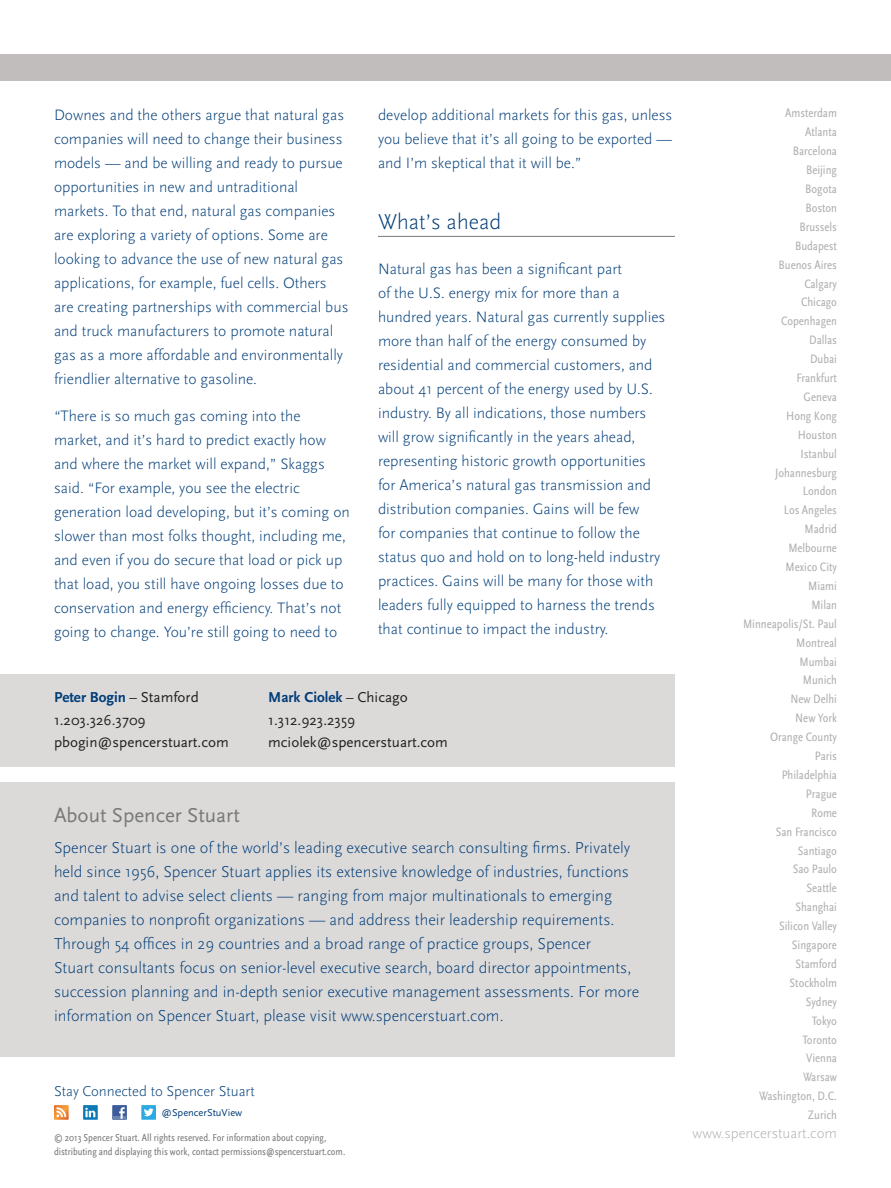
<style>
.page{position:relative;width:891px;height:1188px;background:#fff}
.page>*{position:absolute;margin:0;border:0;box-sizing:border-box;transform-origin:0 0}
.Body_Head{font:300 22.5px "Scala Sans";color:#003d78}
.Body_Sub-head_no_box{font:21px "Scala Sans";color:#787979}
.Body{font:300 16.5px/24px "Scala Sans";color:#003d78}
.Body-2{font:300 15.75px/24px "Scala Sans";color:#003d78}
.t1{font:15px/22.5px "Scala Sans";color:#231f20}
.t2{font:300 15px "Scala Sans";color:#003d78}
.t3{font:300 15px "Scala Sans";color:#b2b0af}
.t4{font:12.75px/18.9px "Scala Sans Regular Con";color:#b2b0af;text-align:right}
.t5{font:10.5px/13.5px "Scala Sans Regular Con";color:#787979}
.t6{font:10.5px "Scala Sans";color:#003d78}
.s1{font-weight:700;color:#003d78}
</style>
<div class="page">
<div style="left:0;top:54px;width:891px;height:27px;background:#c0bdbc"></div>
<div style="left:0;top:675px;width:675px;height:92px;background:#dcdad9"></div>
<div style="left:0;top:782px;width:675px;height:275px;background:#dcdad9"></div>
<div style="left:112px;top:1105px;width:15px;height:15px;background:#3b5b99"></div>
<svg style="left:113px;top:1107px;width:13px;height:12px"></svg>
<svg style="left:83px;top:1105px;width:15px;height:15px"></svg>
<svg style="left:85px;top:1108px;width:10px;height:9px"></svg>
<svg style="left:54px;top:1105px;width:15px;height:15px"></svg>
<div style="left:141px;top:1105px;width:15px;height:15px;background:#2aaae1"></div>
<svg style="left:144px;top:1108px;width:10px;height:8px"></svg>
<hr style="left:378px;top:236px;width:297px;height:1px;background:#787979">
<p class="Body-2" style="left:54px;top:103px;width:296px">Downes and the others argue that natural gas companies will need to change their business models — and be willing and ready to pursue opportunities in new and untraditional markets. To that end, natural gas companies are exploring a variety of options. Some are looking to advance the use of new natural gas applications, for example, fuel cells. Others are creating partnerships with commercial bus and truck manufacturers to promote natural gas as a more affordable and environmentally friendlier alternative to gasoline.</p>
<p class="Body-2" style="left:54px;top:404px;width:297px">“There is so much gas coming into the market, and it’s hard to predict exactly how and where the market will expand,” Skaggs said. “For example, you see the electric generation load developing, but it’s coming on slower than most folks thought, including me, and even if you do secure that load or pick up that load, you still have ongoing losses due to conservation and energy efficiency. That’s not going to change. You’re still going to need to</p>
<p class="Body-2" style="left:378px;top:103px;width:296px;text-align:justify">develop additional markets for this gas, unless you believe that it’s all going to be exported — and I’m skeptical that it will be.”</p>
<p class="Body_Head" style="left:378px;top:210px;width:125px">What’s ahead</p>
<p class="Body-2" style="left:378px;top:257px;width:289px">Natural gas has been a significant part<br>of the U.S. energy mix for more than a hundred years. Natural gas currently supplies more than half of the energy consumed by residential and commercial customers, and about 41 percent of the energy used by U.S. industry. By all indications, those numbers will grow significantly in the years ahead, representing historic growth opportunities for America’s natural gas transmission and distribution companies. Gains will be few<br>for companies that continue to follow the status quo and hold on to long-held industry practices. Gains will be many for those with leaders fully equipped to harness the trends that continue to impact the industry.</p>
<p class="t1" style="left:54px;top:686px;width:176px"><span class="s1">Peter Bogin</span> – Stamford<br>1.203.326.3709 pbogin@spencerstuart.com</p>
<p class="t1" style="left:268px;top:686px;width:181px"><span class="s1">Mark Ciolek</span> – Chicago<br>1.312.923.2359 mciolek@spencerstuart.com</p>
<p class="Body_Sub-head_no_box" style="left:54px;top:804px;width:187px">About Spencer Stuart</p>
<p class="Body" style="left:54px;top:836px;width:587px">Spencer Stuart is one of the world’s leading executive search consulting firms. Privately held since 1956, Spencer Stuart applies its extensive knowledge of industries, functions and talent to advise select clients — ranging from major multinationals to emerging companies to nonprofit organizations — and address their leadership requirements.<br>Through 54 offices in 29 countries and a broad range of practice groups, Spencer<br>Stuart consultants focus on senior-level executive search, board director appointments, succession planning and in-depth senior executive management assessments. For more information on Spencer Stuart, please visit www.spencerstuart.com.</p>
<p class="t2" style="left:54px;top:1083px;width:202px">Stay Connected to Spencer Stuart</p>
<p class="t5" style="left:54px;top:1132px;width:293px">© 2013 Spencer Stuart. All rights reserved. For information about copying, distributing and displaying this work, contact permissions@spencerstuart.com.</p>
<p class="t6" style="left:162px;top:1107px;width:82px">@SpencerStuView</p>
<p class="t4" style="left:743px;top:104px;width:95px">Amsterdam<br>Atlanta<br>Barcelona<br>Beijing<br>Bogota<br>Boston<br>Brussels<br>Budapest<br>Buenos Aires<br>Calgary<br>Chicago<br>Copenhagen<br>Dallas<br>Dubai<br>Frankfurt<br>Geneva<br>Hong Kong<br>Houston<br>Istanbul<br>Johannesburg<br>London<br>Los Angeles<br>Madrid<br>Melbourne<br>Mexico City<br>Miami<br>Milan<br>Minneapolis/St. Paul<br>Montreal<br>Mumbai<br>Munich<br>New Delhi<br>New York<br>Orange County<br>Paris<br>Philadelphia<br>Prague<br>Rome<br>San Francisco<br>Santiago<br>Sao Paulo<br>Seattle<br>Shanghai<br>Silicon Valley<br>Singapore<br>Stamford<br>Stockholm<br>Sydney<br>Tokyo<br>Toronto<br>Vienna<br>Warsaw<br>Washington, D.C.<br>Zurich</p>
<p class="t3" style="left:693px;top:1125px;width:146px">www.spencerstuart.com</p>
</div>
